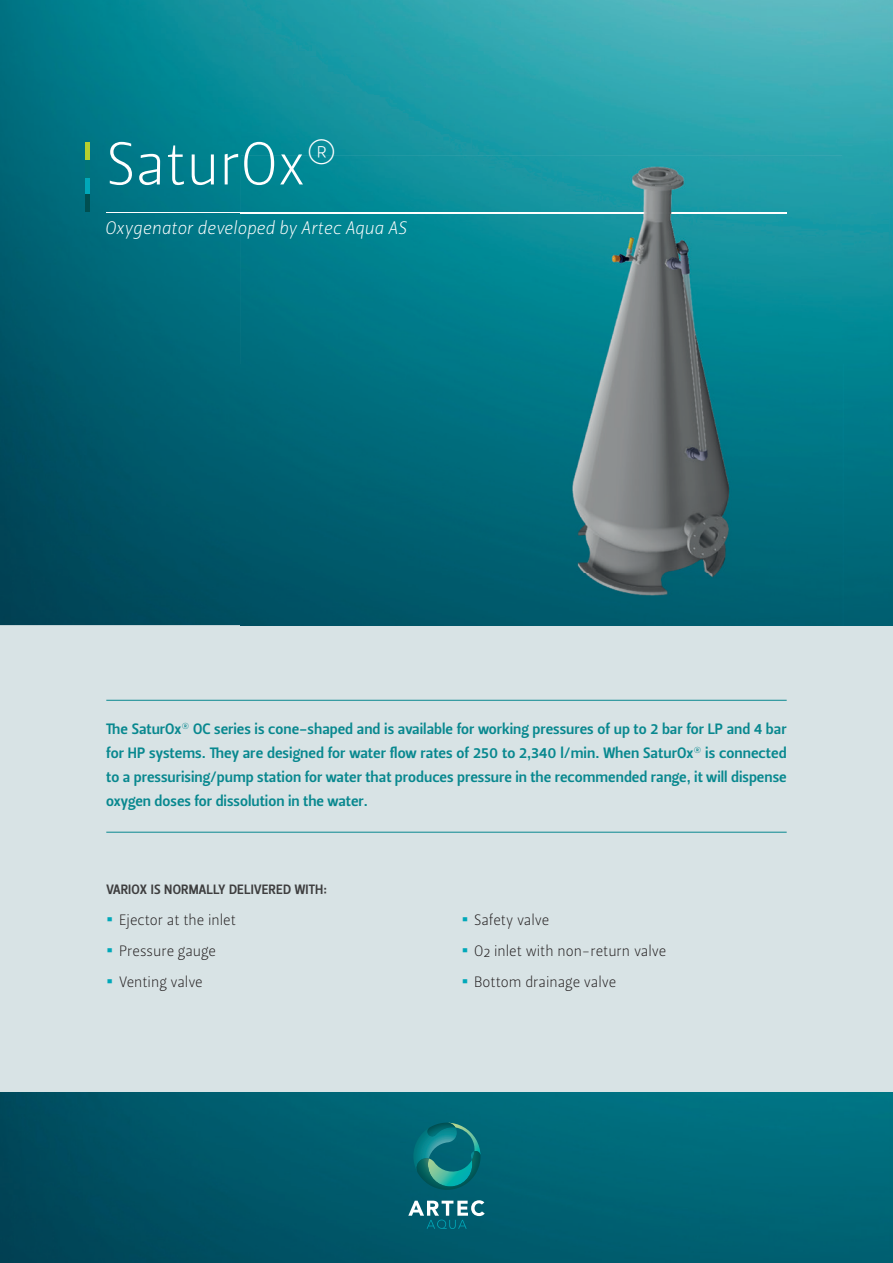
<style>
.page{position:relative;width:893px;height:1263px;background:#d8e3e5}
.page>*{position:absolute;margin:0;border:0;box-sizing:border-box;transform-origin:0 0}
.t1{font:60px "Leitura Sans Grot 1";color:#fff}
.t2{font:18px "Leitura Sans Italic 1";color:#fff}
.t3{font:15px/24px "Leitura Sans Grot 3";color:#08888f;text-align:justify}
.t4{font:15px "Leitura Sans Grot 1";color:#231f20}
.t5{font:13.5px "Leitura Sans Grot 3";letter-spacing:.015em;color:#3e3e3f}
.s1{font-size:27px;color:#00a8b9}
</style>
<div class="page">
<img style="left:0;top:0;width:893px;height:625px">
<div style="left:85px;top:177px;width:5px;height:17px;background:#00a8b9"></div>
<div style="left:85px;top:194px;width:5px;height:17px;background:#004f51"></div>
<div style="left:85px;top:160px;width:5px;height:17px;background:#00747b"></div>
<div style="left:85px;top:143px;width:5px;height:17px;background:#b6cf2f"></div>
<hr style="left:106px;top:213px;width:681px;height:1px;background:#fff">
<img style="left:0;top:1093px;width:893px;height:170px">
<svg style="left:408px;top:1200px;width:77px;height:29px;background:#3a8391"></svg>
<svg style="left:413px;top:1123px;width:67px;height:67px;background:#0e787d"></svg>
<img style="left:241px;top:156px;width:652px;height:470px">
<img style="left:241px;top:213px;width:546px;height:1px">
<hr style="left:106px;top:700px;width:681px;height:1px;background:#08888f">
<hr style="left:106px;top:832px;width:681px;height:1px;background:#08888f">
<h1 class="t1" style="left:106px;top:129px;width:233px">SaturOx<sup>®</sup></h1>
<p class="t2" style="left:105px;top:217px;width:303px">Oxygenator developed by Artec Aqua AS</p>
<p class="t3" style="left:106px;top:717px;width:682px;text-indent:14px">e SaturOx<sup>®</sup> OC series is cone-shaped and is available for working pressures of up to 2 bar for LP and 4 bar for HP systems. ey are designed for water flow rates of 250 to 2,340 l/min. When SaturOx<sup>®</sup> is connected to a pressurising/pump station for water that produces pressure in the recommended range, it will dispense oxygen doses for dissolution in the water.</p>
<p class="t5" style="left:106px;top:881px;width:222px">VARIOX IS NORMALLY DELIVERED WITH:</p>
<p class="t4" style="left:106px;top:911px;width:131px"><span class="s1">•</span> Ejector at the inlet</p>
<p class="t4" style="left:106px;top:942px;width:111px"><span class="s1">•</span> Pressure gauge</p>
<p class="t4" style="left:106px;top:973px;width:98px"><span class="s1">•</span> Venting valve</p>
<p class="t4" style="left:461px;top:911px;width:89px"><span class="s1">•</span> Safety valve</p>
<p class="t4" style="left:461px;top:942px;width:206px"><span class="s1">•</span> O2 inlet with non-return valve</p>
<p class="t4" style="left:461px;top:973px;width:156px"><span class="s1">•</span> Bottom drainage valve</p>
</div>
